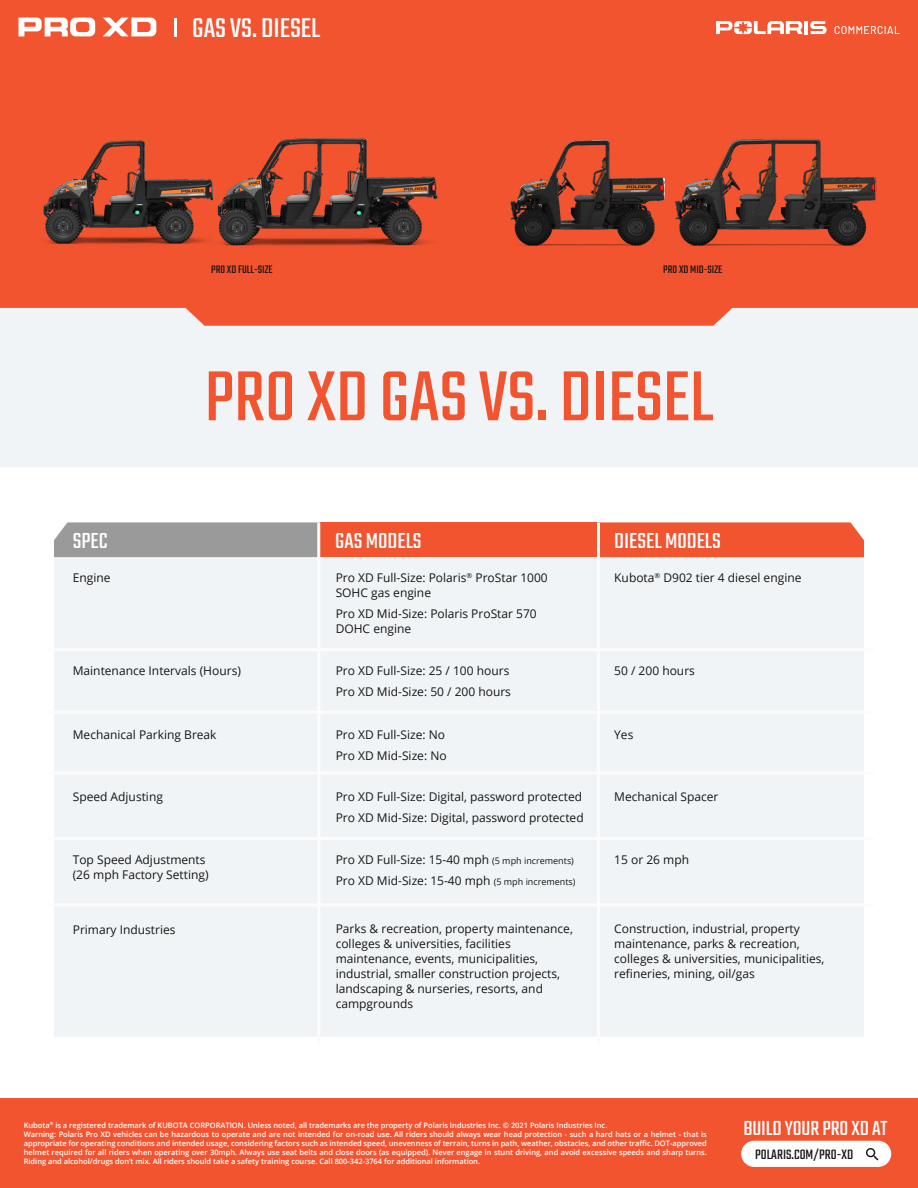
<style>
.page{position:relative;width:918px;height:1188px;background:#fff}
.page>*{position:absolute;margin:0;border:0;box-sizing:border-box;transform-origin:0 0}
.H1___Pro_XD{font:78px "Teko";color:#f25430}
.t1{font:30px "Teko";color:#fff}
.H2___Pro_XD{font:24px "Teko";color:#fff}
.t2{font:22.5px "Teko";letter-spacing:-.005em;color:#fff}
.t3{font:15px "Teko";color:#151515}
.t4{font:12px/15px "Open Sans";color:#151515}
.H2___Pro_XD-2{font:12px "Teko";color:#151515}
.t5{font:600 7.5px/9px "Open Sans";color:#fff;text-align:justify}
.s1{font-size:9px}
</style>
<div class="page">
<div style="left:600px;top:557px;width:264px;height:480px;background:#f1f4f6"></div>
<div style="left:600px;top:522px;width:264px;height:35px;background:#f25430"></div>
<div style="left:54px;top:557px;width:263px;height:480px;background:#f1f4f6"></div>
<div style="left:54px;top:522px;width:263px;height:35px;background:#9a9a9a"></div>
<div style="left:320px;top:522px;width:280px;height:515px;background:#f1f4f6"></div>
<div style="left:320px;top:522px;width:280px;height:35px;background:#f25430"></div>
<div style="left:0;top:261px;width:918px;height:206px;background:#f1f4f6"></div>
<div style="left:0;top:0;width:918px;height:326px;background:#f25430"></div>
<hr style="left:597px;top:522px;width:3px;height:523px;background:#fcfcfc">
<hr style="left:46px;top:648px;width:828px;height:3px;background:#fcfcfc">
<hr style="left:46px;top:711px;width:828px;height:3px;background:#fcfcfc">
<hr style="left:46px;top:771px;width:828px;height:3px;background:#fcfcfc">
<hr style="left:46px;top:837px;width:828px;height:3px;background:#fcfcfc">
<hr style="left:46px;top:903px;width:828px;height:3px;background:#fcfcfc">
<svg style="left:103px;top:18px;width:53px;height:18px"></svg>
<svg style="left:19px;top:18px;width:76px;height:18px"></svg>
<hr style="left:174px;top:18px;width:3px;height:19px;background:#fff">
<hr style="left:804px;top:21px;width:4px;height:13px;background:#fff">
<svg style="left:810px;top:21px;width:17px;height:13px"></svg>
<svg style="left:716px;top:21px;width:87px;height:13px"></svg>
<svg style="left:835px;top:26px;width:65px;height:8px"></svg>
<div style="left:0;top:1098px;width:918px;height:90px;background:#f25430"></div>
<div style="left:741px;top:1141px;width:150px;height:26px;background:#fff;border-radius:13px"></div>
<svg style="left:866px;top:1148px;width:12px;height:12px"></svg>
<img style="left:38px;top:128px;width:173px;height:130px">
<img style="left:497px;top:132px;width:167px;height:119px">
<img style="left:211px;top:128px;width:237px;height:130px">
<img style="left:664px;top:130px;width:221px;height:122px">
<p class="t1" style="left:192px;top:11px;width:129px">GAS VS. DIESEL</p>
<p class="H2___Pro_XD-2" style="left:211px;top:263px;width:63px">PRO XD FULL-SIZE</p>
<p class="H2___Pro_XD-2" style="left:663px;top:263px;width:61px">PRO XD MID-SIZE</p>
<p class="H1___Pro_XD" style="left:205px;top:353px;width:510px">PRO XD GAS VS. DIESEL</p>
<p class="H2___Pro_XD" style="left:73px;top:528px;width:37px">SPEC</p>
<p class="H2___Pro_XD" style="left:335px;top:528px;width:88px">GAS MODELS</p>
<p class="H2___Pro_XD" style="left:614px;top:528px;width:108px">DIESEL MODELS</p>
<p class="t4" style="left:73px;top:570px;width:39px">Engine</p>
<p class="t4" style="left:73px;top:663px;width:170px">Maintenance Intervals (Hours)</p>
<p class="t4" style="left:73px;top:727px;width:145px">Mechanical Parking Break</p>
<p class="t4" style="left:73px;top:789px;width:92px">Speed Adjusting</p>
<p class="t4" style="left:336px;top:570px;width:214px">Pro XD Full-Size: Polaris<sup>®</sup> ProStar 1000<br>SOHC gas engine</p>
<p class="t4" style="left:336px;top:606px;width:203px">Pro XD Mid-Size: Polaris ProStar 570</p>
<p class="t4" style="left:336px;top:621px;width:77px">DOHC engine</p>
<p class="t4" style="left:336px;top:663px;width:175px">Pro XD Full-Size: 25 / 100 hours</p>
<p class="t4" style="left:336px;top:684px;width:177px">Pro XD Mid-Size: 50 / 200 hours</p>
<p class="t4" style="left:336px;top:727px;width:111px">Pro XD Full-Size: No</p>
<p class="t4" style="left:336px;top:748px;width:112px">Pro XD Mid-Size: No</p>
<p class="t4" style="left:336px;top:789px;width:248px">Pro XD Full-Size: Digital, password protected</p>
<p class="t4" style="left:336px;top:810px;width:249px">Pro XD Mid-Size: Digital, password protected</p>
<p class="t4" style="left:614px;top:570px;width:189px">Kubota<sup>®</sup> D902 tier 4 diesel engine</p>
<p class="t4" style="left:614px;top:663px;width:82px">50 / 200 hours</p>
<p class="t4" style="left:614px;top:727px;width:21px">Yes</p>
<p class="t4" style="left:614px;top:789px;width:106px">Mechanical Spacer</p>
<p class="t4" style="left:73px;top:852px;width:134px">Top Speed Adjustments</p>
<p class="t4" style="left:73px;top:867px;width:137px">(26 mph Factory Setting)</p>
<p class="t4" style="left:336px;top:852px;width:240px">Pro XD Full-Size: 15-40 mph <span class="s1">(5 mph increments)</span></p>
<p class="t4" style="left:336px;top:873px;width:241px">Pro XD Mid-Size: 15-40 mph <span class="s1">(5 mph increments)</span></p>
<p class="t4" style="left:614px;top:852px;width:76px">15 or 26 mph</p>
<p class="t4" style="left:73px;top:922px;width:104px">Primary Industries</p>
<p class="t4" style="left:336px;top:921px;width:239px">Parks &amp; recreation, property maintenance, colleges &amp; universities, facilities maintenance, events, municipalities, industrial, smaller construction projects, landscaping &amp; nurseries, resorts, and campgrounds</p>
<p class="t4" style="left:614px;top:921px;width:212px">Construction, industrial, property maintenance, parks &amp; recreation, colleges &amp; universities, municipalities, refineries, mining, oil/gas</p>
<p class="t5" style="left:24px;top:1120px;width:585px">Kubota<sup>®</sup> is a registered trademark of KUBOTA CORPORATION. Unless noted, all trademarks are the property of Polaris Industries Inc. © 2021 Polaris Industries Inc.</p>
<p class="t5" style="left:24px;top:1129px;width:685px">Warning: Polaris Pro XD vehicles can be hazardous to operate and are not intended for on-road use. All riders should always wear head protection - such a hard hats or a helmet - that is appropriate for operating conditions and intended usage, considering factors such as intended speed, unevenness of terrain, turns in path, weather, obstacles, and other traffic. DOT-approved helmet required for all riders when operating over 30mph. Always use seat belts and close doors (as equipped). Never engage in stunt driving, and avoid excessive speeds and sharp turns.<br>Riding and alcohol/drugs don’t mix. All riders should take a safety training course. Call 800-342-3764 for additional information.</p>
<p class="t2" style="left:743px;top:1116px;width:146px">BUILD YOUR PRO XD AT</p>
<p class="t3" style="left:755px;top:1146px;width:99px">POLARIS.COM/PRO-XD</p>
</div>
